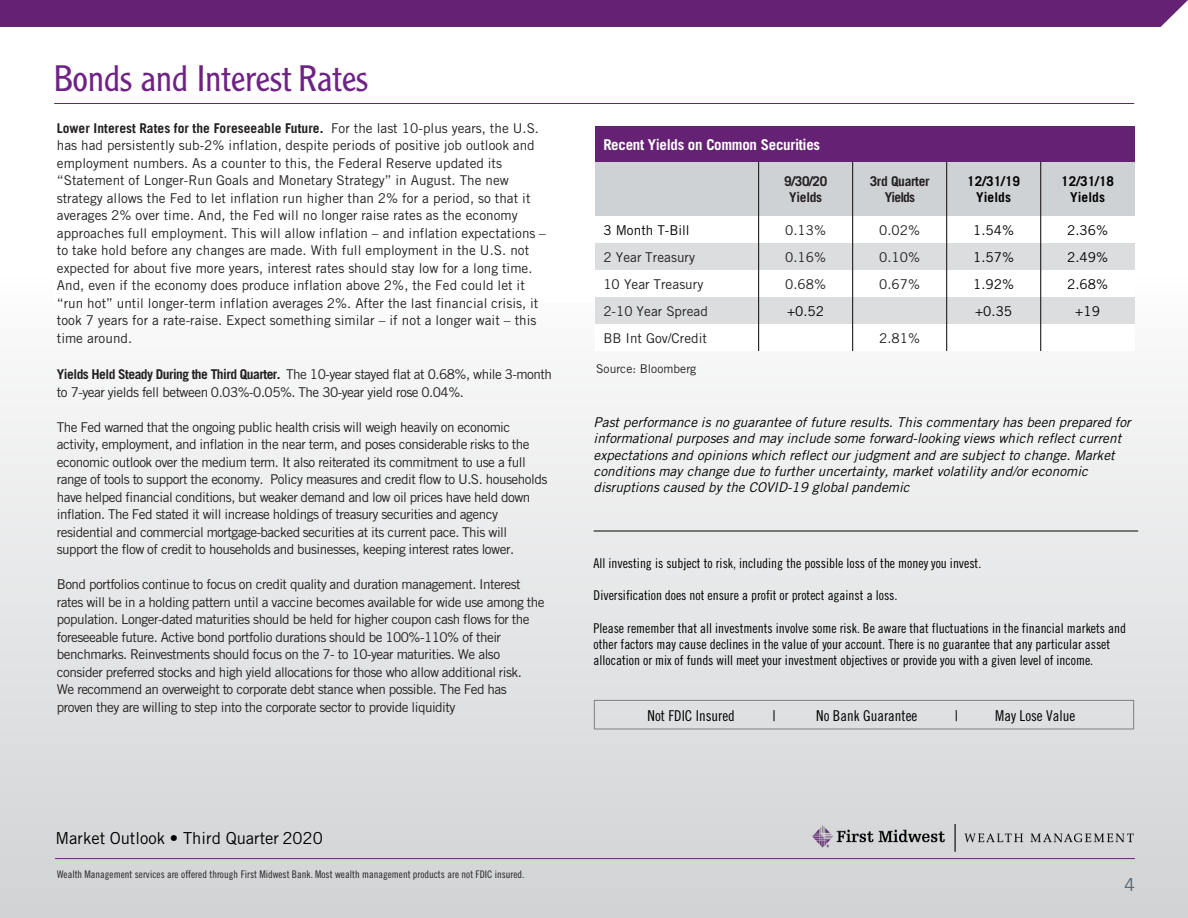
<style>
.page{position:relative;width:1188px;height:918px;background:#fff}
.page>*{position:absolute;margin:0;border:0;box-sizing:border-box;transform-origin:0 0}
.t1{font:300 36px "Clearface Gothic LT Std";color:#6e2384}
.t2{font:18px "Trade Gothic LT Pro";color:#586670}
.t3{font:16.5px "Trade Gothic LT Pro";color:#000}
.t4{font:15px "Trade Gothic LT Pro Cn 18";color:#000}
.t5{font:700 15px "Trade Gothic LT Pro";letter-spacing:-.02em;color:#fff}
.t6{font:13.5px/17.5px "Trade Gothic LT Pro";letter-spacing:-.035em;color:#231f20}
.t7{font:13.5px/17.5px "Trade Gothic LT Pro";letter-spacing:.005em;color:#231f20}
.t8{font:13.5px/16.2px "Trade Gothic LT Pro Cn 18";color:#000}
.t9{font:italic 13.5px/16.2px "Trade Gothic LT Pro";letter-spacing:.005em;color:#000}
.t10{font:13.5px "Trade Gothic LT Pro";color:#000}
.t11{font:700 13.5px "Trade Gothic LT Pro";letter-spacing:-.025em;color:#231f20}
.t12{font:700 13.5px "Trade Gothic LT Pro";letter-spacing:.005em;color:#000}
.t13{font:13.5px "Trade Gothic LT Pro";color:#231f20}
.t14{font:12px "Trade Gothic LT Pro";letter-spacing:.005em;color:#231f20}
.t15{font:10.5px "Trade Gothic LT Std Cn 18";letter-spacing:.005em;color:#231f20}
.s1{font-weight:700}
</style>
<div class="page">
<img style="left:0;top:384px;width:1188px;height:534px">
<div style="left:0;top:0;width:1188px;height:27px;background:#652274"></div>
<div style="left:595px;top:126px;width:540px;height:36px;background:#652274"></div>
<div style="left:595px;top:162px;width:164px;height:54px;background:#cfd2d4"></div>
<div style="left:759px;top:162px;width:94px;height:54px;background:#cfd2d4"></div>
<div style="left:853px;top:162px;width:94px;height:54px;background:#cfd2d4"></div>
<div style="left:947px;top:162px;width:94px;height:54px;background:#cfd2d4"></div>
<div style="left:1041px;top:162px;width:94px;height:54px;background:#cfd2d4"></div>
<div style="left:595px;top:243px;width:164px;height:27px;background:#dbddde"></div>
<div style="left:759px;top:243px;width:94px;height:27px;background:#dbddde"></div>
<div style="left:853px;top:243px;width:94px;height:27px;background:#dbddde"></div>
<div style="left:947px;top:243px;width:94px;height:27px;background:#dbddde"></div>
<div style="left:1041px;top:243px;width:94px;height:27px;background:#dbddde"></div>
<div style="left:595px;top:297px;width:164px;height:27px;background:#dbddde"></div>
<div style="left:759px;top:297px;width:94px;height:27px;background:#dbddde"></div>
<div style="left:853px;top:297px;width:94px;height:27px;background:#dbddde"></div>
<div style="left:947px;top:297px;width:94px;height:27px;background:#dbddde"></div>
<div style="left:1041px;top:297px;width:94px;height:27px;background:#dbddde"></div>
<hr style="left:758px;top:162px;width:1px;height:162px;background:#231f20">
<svg style="left:758px;top:324px;width:1px;height:27px"></svg>
<hr style="left:852px;top:162px;width:1px;height:162px;background:#231f20">
<svg style="left:852px;top:324px;width:1px;height:27px"></svg>
<hr style="left:946px;top:162px;width:1px;height:189px;background:#231f20">
<hr style="left:1040px;top:162px;width:1px;height:189px;background:#231f20">
<hr style="left:55px;top:858px;width:1080px;height:1px;background:#652274">
<img style="left:813px;top:825px;width:321px;height:26px">
<div style="left:594px;top:700px;width:540px;height:29px;border:1px solid #7f7f7f"></div>
<hr style="left:54px;top:103px;width:1080px;height:1px;background:#652274">
<hr style="left:594px;top:531px;width:544px;height:1px;background:#000">
<h2 class="t1" style="left:54px;top:57px;width:316px">Bonds and Interest Rates</h2>
<p class="t7" style="left:57px;top:119px;width:490px"><span class="s1">Lower Interest Rates for the Foreseeable Future.</span> For the last 10-plus years, the U.S. has had persistently sub-2% inflation, despite periods of positive job outlook and employment numbers. As a counter to this, the Federal Reserve updated its “Statement of Longer-Run Goals and Monetary Strategy” in August. The new strategy allows the Fed to let inflation run higher than 2% for a period, so that it averages 2% over time. And, the Fed will no longer raise rates as the economy approaches full employment. This will allow inflation – and inflation expectations – to take hold before any changes are made. With full employment in the U.S. not expected for about five more years, interest rates should stay low for a long time.<br>And, even if the economy does produce inflation above 2%, the Fed could let it “run hot” until longer-term inflation averages 2%. After the last financial crisis, it took 7 years for a rate-raise. Expect something similar – if not a longer wait – this time around.</p>
<p class="t6" style="left:57px;top:366px;width:497px"><span class="s1">Yields Held Steady During the Third Quarter.</span> The 10-year stayed flat at 0.68%, while 3-month to 7-year yields fell between 0.03%-0.05%. The 30-year yield rose 0.04%.</p>
<p class="t6" style="left:57px;top:418px;width:492px">The Fed warned that the ongoing public health crisis will weigh heavily on economic activity, employment, and inflation in the near term, and poses considerable risks to the economic outlook over the medium term. It also reiterated its commitment to use a full range of tools to support the economy. Policy measures and credit flow to U.S. households have helped financial conditions, but weaker demand and low oil prices have held down inflation. The Fed stated it will increase holdings of treasury securities and agency residential and commercial mortgage-backed securities at its current pace. This will support the flow of credit to households and businesses, keeping interest rates lower.</p>
<p class="t6" style="left:57px;top:576px;width:489px">Bond portfolios continue to focus on credit quality and duration management. Interest rates will be in a holding pattern until a vaccine becomes available for wide use among the population. Longer-dated maturities should be held for higher coupon cash flows for the foreseeable future. Active bond portfolio durations should be 100%-110% of their benchmarks. Reinvestments should focus on the 7- to 10-year maturities. We also consider preferred stocks and high yield allocations for those who allow additional risk.<br>We recommend an overweight to corporate debt stance when possible. The Fed has proven they are willing to step into the corporate sector to provide liquidity</p>
<p class="t5" style="left:603px;top:135px;width:218px">Recent Yields on Common Securities</p>
<p class="t11" style="left:784px;top:173px;width:45px">9/30/20</p>
<p class="t11" style="left:789px;top:189px;width:34px">Yields</p>
<p class="t11" style="left:870px;top:173px;width:61px">3rd Quarter</p>
<p class="t11" style="left:885px;top:189px;width:32px">Yields</p>
<p class="t12" style="left:967px;top:173px;width:54px">12/31/19</p>
<p class="t12" style="left:976px;top:189px;width:36px">Yields</p>
<p class="t12" style="left:1061px;top:173px;width:54px">12/31/18</p>
<p class="t12" style="left:1070px;top:189px;width:36px">Yields</p>
<p class="t10" style="left:603px;top:222px;width:88px">3 Month T-Bill</p>
<p class="t6" style="left:785px;top:221px;width:42px">0.13%</p>
<p class="t6" style="left:879px;top:221px;width:42px">0.02%</p>
<p class="t10" style="left:973px;top:222px;width:42px">1.54%</p>
<p class="t10" style="left:1067px;top:222px;width:42px">2.36%</p>
<p class="t7" style="left:603px;top:248px;width:93px">2 Year Treasury</p>
<p class="t6" style="left:785px;top:248px;width:42px">0.16%</p>
<p class="t6" style="left:879px;top:248px;width:42px">0.10%</p>
<p class="t10" style="left:973px;top:249px;width:42px">1.57%</p>
<p class="t10" style="left:1067px;top:249px;width:42px">2.49%</p>
<p class="t7" style="left:603px;top:275px;width:101px">10 Year Treasury</p>
<p class="t6" style="left:785px;top:275px;width:42px">0.68%</p>
<p class="t6" style="left:879px;top:275px;width:42px">0.67%</p>
<p class="t10" style="left:973px;top:276px;width:42px">1.92%</p>
<p class="t10" style="left:1067px;top:276px;width:42px">2.68%</p>
<p class="t7" style="left:603px;top:302px;width:106px">2-10 Year Spread</p>
<p class="t10" style="left:787px;top:303px;width:39px">+0.52</p>
<p class="t10" style="left:975px;top:303px;width:39px">+0.35</p>
<p class="t10" style="left:1075px;top:303px;width:26px">+19</p>
<p class="t13" style="left:603px;top:330px;width:105px">BB Int Gov/Credit</p>
<p class="t6" style="left:879px;top:329px;width:42px">2.81%</p>
<p class="t14" style="left:596px;top:362px;width:102px">Source: Bloomberg</p>
<p class="t9" style="left:594px;top:415px;width:539px">Past performance is no guarantee of future results. This commentary has been prepared for informational purposes and may include some forward-looking views which reflect current expectations and opinions which reflect our judgment and are subject to change. Market conditions may change due to further uncertainty, market volatility and/or economic disruptions caused by the COVID-19 global pandemic</p>
<p class="t8" style="left:594px;top:555px;width:389px">All investing is subject to risk, including the possible loss of the money you invest.</p>
<p class="t8" style="left:594px;top:587px;width:305px">Diversification does not ensure a profit or protect against a loss.</p>
<p class="t8" style="left:594px;top:619px;width:534px">Please remember that all investments involve some risk. Be aware that fluctuations in the financial markets and other factors may cause declines in the value of your account. There is no guarantee that any particular asset allocation or mix of funds will meet your investment objectives or provide you with a given level of income.</p>
<p class="t4" style="left:648px;top:706px;width:89px">Not FDIC Insured</p>
<p class="t4" style="left:772px;top:706px;width:5px">|</p>
<p class="t4" style="left:816px;top:706px;width:103px">No Bank Guarantee</p>
<p class="t4" style="left:955px;top:706px;width:5px">|</p>
<p class="t4" style="left:995px;top:706px;width:82px">May Lose Value</p>
<p class="t3" style="left:55px;top:829px;width:269px">Market Outlook • Third Quarter 2020</p>
<p class="t15" style="left:57px;top:868px;width:469px">Wealth Management services are offered through First Midwest Bank. Most wealth management products are not FDIC insured.</p>
<h2 class="t2" style="left:1124px;top:873px;width:12px">4</h2>
</div>
